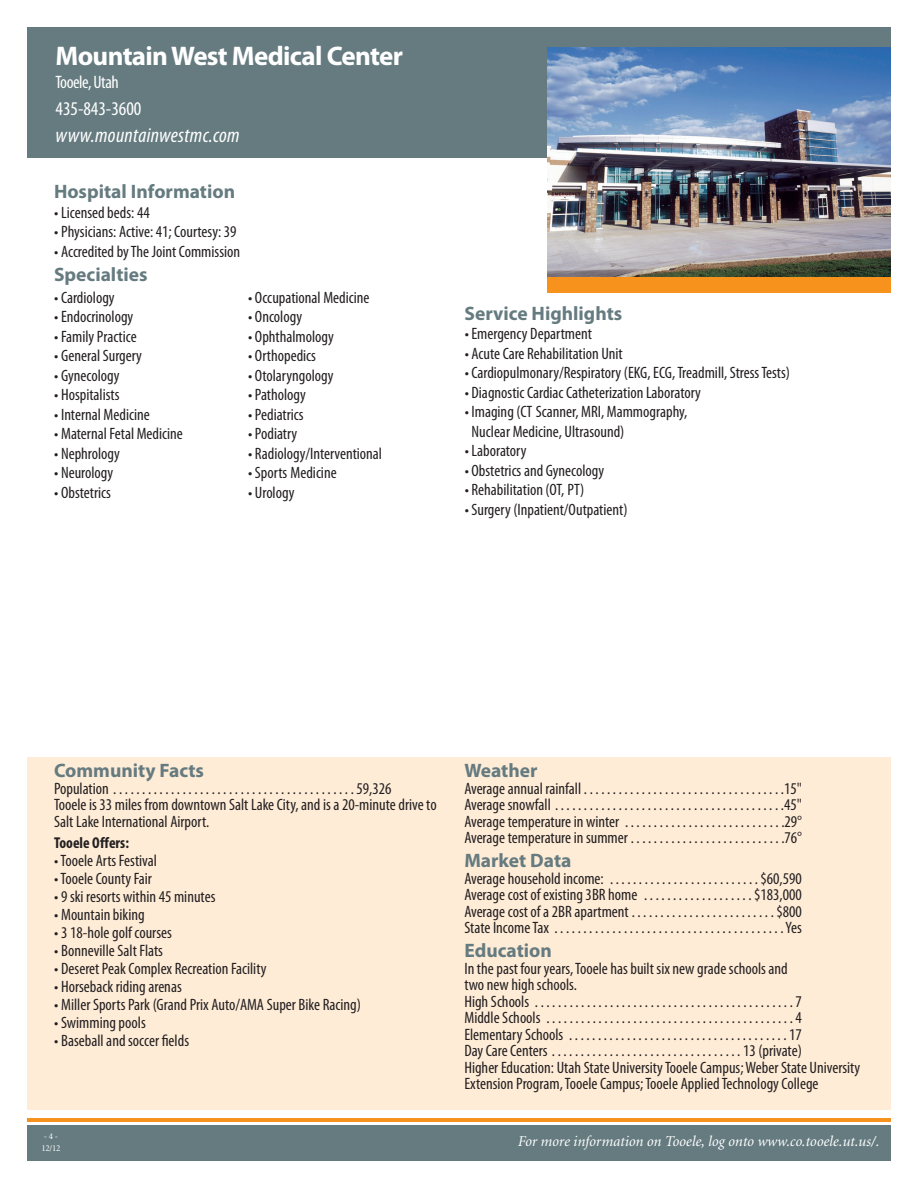
<style>
.page{position:relative;width:918px;height:1188px;background:#fff}
.page>*{position:absolute;margin:0;border:0;box-sizing:border-box;transform-origin:0 0}
.t1{font:700 27px "Myriad Pro";letter-spacing:-.025em;color:#fff}
.t2{font:italic condensed 21px "Myriad Pro";letter-spacing:.015em;color:#fff}
.t3{font:700 19.5px "Myriad Pro";color:#657b80}
.t4{font:condensed 19.5px "Myriad Pro";color:#fff}
.t5{font:condensed 18px "Myriad Pro";letter-spacing:-.025em;color:#fff}
.t6{font:condensed 16.5px/16.5px "Myriad Pro";color:#231f20}
.t7{font:700 condensed 15.75px "Myriad Pro";color:#231f20}
.t8{font:italic 15px "Minion";color:#fff}
.t9{font:9px/12px "Minion";color:#fff}
</style>
<div class="page">
<div style="left:27px;top:27px;width:864px;height:131px;background:#657b80"></div>
<div style="left:548px;top:277px;width:343px;height:15px;background:#f7931d"></div>
<div style="left:27px;top:1126px;width:864px;height:35px;background:#657b80"></div>
<hr style="left:27px;top:1118px;width:864px;height:4px;background:#f7931d">
<div style="left:27px;top:757px;width:864px;height:352px;background:#feecd7"></div>
<img style="left:548px;top:47px;width:343px;height:230px">
<h1 class="t1" style="left:56px;top:46px;width:349px">MountainWest Medical Center</h1>
<p class="t5" style="left:56px;top:75px;width:65px">Tooele,Utah</p>
<p class="t4" style="left:56px;top:101px;width:87px">435-843-3600</p>
<p class="t2" style="left:56px;top:127px;width:186px">www.mountainwestmc.com</p>
<p class="t3" style="left:54px;top:185px;width:183px">Hospital Information</p>
<p class="t6" style="left:54px;top:206px;width:97px">• Licensed beds: 44</p>
<p class="t6" style="left:54px;top:225px;width:184px">• Physicians: Active: 41; Courtesy: 39</p>
<p class="t6" style="left:54px;top:245px;width:187px">• Accredited byThe Joint Commission</p>
<p class="t3" style="left:54px;top:267px;width:95px">Specialties</p>
<p class="t6" style="left:54px;top:290px;width:62px">• Cardiology</p>
<p class="t6" style="left:54px;top:310px;width:81px">• Endocrinology</p>
<p class="t6" style="left:54px;top:329px;width:84px">• Family Practice</p>
<p class="t6" style="left:54px;top:349px;width:89px">• General Surgery</p>
<p class="t6" style="left:54px;top:368px;width:67px">• Gynecology</p>
<p class="t6" style="left:54px;top:388px;width:67px">• Hospitalists</p>
<p class="t6" style="left:54px;top:407px;width:97px">• Internal Medicine</p>
<p class="t6" style="left:54px;top:427px;width:130px">• Maternal Fetal Medicine</p>
<p class="t6" style="left:54px;top:446px;width:67px">• Nephrology</p>
<p class="t6" style="left:54px;top:466px;width:60px">• Neurology</p>
<p class="t6" style="left:54px;top:485px;width:58px">• Obstetrics</p>
<p class="t6" style="left:248px;top:290px;width:123px">• Occupational Medicine</p>
<p class="t6" style="left:248px;top:310px;width:55px">• Oncology</p>
<p class="t6" style="left:248px;top:329px;width:87px">• Ophthalmology</p>
<p class="t6" style="left:248px;top:349px;width:69px">• Orthopedics</p>
<p class="t6" style="left:248px;top:368px;width:87px">• Otolaryngology</p>
<p class="t6" style="left:248px;top:388px;width:59px">• Pathology</p>
<p class="t6" style="left:248px;top:407px;width:57px">• Pediatrics</p>
<p class="t6" style="left:248px;top:427px;width:51px">• Podiatry</p>
<p class="t6" style="left:248px;top:446px;width:135px">• Radiology/Interventional</p>
<p class="t6" style="left:248px;top:466px;width:90px">• Sports Medicine</p>
<p class="t6" style="left:248px;top:485px;width:48px">• Urology</p>
<p class="t3" style="left:464px;top:306px;width:159px">Service Highlights</p>
<p class="t6" style="left:465px;top:327px;width:129px">• Emergency Department</p>
<p class="t6" style="left:465px;top:346px;width:160px">• Acute Care Rehabilitation Unit</p>
<p class="t6" style="left:465px;top:366px;width:327px">• Cardiopulmonary/Respiratory (EKG, ECG,Treadmill, StressTests)</p>
<p class="t6" style="left:465px;top:385px;width:238px">• Diagnostic Cardiac Catheterization Laboratory</p>
<p class="t6" style="left:472px;top:403px;width:217px;line-height:19.5px;text-indent:-7px">• Imaging (CT Scanner, MRI, Mammography,<br>Nuclear Medicine, Ultrasound)</p>
<p class="t6" style="left:465px;top:444px;width:63px">• Laboratory</p>
<p class="t6" style="left:465px;top:463px;width:141px">• Obstetrics and Gynecology</p>
<p class="t6" style="left:465px;top:483px;width:121px">• Rehabilitation (OT, PT)</p>
<p class="t6" style="left:465px;top:502px;width:164px">• Surgery (Inpatient/Outpatient)</p>
<p class="t3" style="left:54px;top:764px;width:152px">Community Facts</p>
<p class="t6" style="left:54px;top:782px;width:384px">Population . . . . . . . . . . . . . . . . . . . . . . . . . . . . . . . . . . . . . . . . . . 59,326<br>Tooele is 33 miles from downtown Salt Lake City, and is a 20-minute drive to<br>Salt Lake International Airport.</p>
<p class="t7" style="left:54px;top:837px;width:77px">Tooele Offers:</p>
<p class="t6" style="left:54px;top:854px;width:104px">•Tooele Arts Festival</p>
<p class="t6" style="left:54px;top:872px;width:99px">•Tooele County Fair</p>
<p class="t6" style="left:54px;top:890px;width:163px">• 9 ski resorts within 45 minutes</p>
<p class="t6" style="left:54px;top:908px;width:92px">• Mountain biking</p>
<p class="t6" style="left:54px;top:926px;width:119px">• 3 18-hole golf courses</p>
<p class="t6" style="left:54px;top:944px;width:110px">• Bonneville Salt Flats</p>
<p class="t6" style="left:54px;top:962px;width:214px">• Deseret Peak Complex Recreation Facility</p>
<p class="t6" style="left:54px;top:980px;width:129px">• Horseback riding arenas</p>
<p class="t6" style="left:54px;top:998px;width:308px">• Miller Sports Park (Grand Prix Auto/AMA Super Bike Racing)</p>
<p class="t6" style="left:54px;top:1016px;width:93px">• Swimming pools</p>
<p class="t6" style="left:54px;top:1034px;width:136px">• Baseball and soccer fields</p>
<p class="t9" style="left:41px;top:1131px;width:21px">-4-<br>12/12</p>
<p class="t3" style="left:464px;top:764px;width:75px">Weather</p>
<p class="t6" style="left:464px;top:782px;width:339px;text-align:justify">Average annual rainfall . . . . . . . . . . . . . . . . . . . . . . . . . . . . . . . . . . .15" Average snowfall . . . . . . . . . . . . . . . . . . . . . . . . . . . . . . . . . . . . . . . .45" Average temperature in winter . . . . . . . . . . . . . . . . . . . . . . . . . . . .29° Average temperature in summer . . . . . . . . . . . . . . . . . . . . . . . . . . .76°</p>
<p class="t3" style="left:464px;top:854px;width:109px">Market Data</p>
<p class="t6" style="left:464px;top:872px;width:339px;text-align:justify">Average household income: . . . . . . . . . . . . . . . . . . . . . . . . . . $60,590<br>Average cost of existing 3BR home . . . . . . . . . . . . . . . . . . . $183,000<br>Average cost of a 2BR apartment . . . . . . . . . . . . . . . . . . . . . . . . . $800<br>State IncomeTax . . . . . . . . . . . . . . . . . . . . . . . . . . . . . . . . . . . . . . . .Yes</p>
<p class="t3" style="left:464px;top:944px;width:89px">Education</p>
<p class="t6" style="left:464px;top:962px;width:397px">In the past four years,Tooele has built six new grade schools and<br>two new high schools.<br>High Schools . . . . . . . . . . . . . . . . . . . . . . . . . . . . . . . . . . . . . . . . . . . . . 7<br>Middle Schools . . . . . . . . . . . . . . . . . . . . . . . . . . . . . . . . . . . . . . . . . . . 4<br>Elementary Schools . . . . . . . . . . . . . . . . . . . . . . . . . . . . . . . . . . . . . . 17<br>Day Care Centers . . . . . . . . . . . . . . . . . . . . . . . . . . . . . . . . . 13 (private)<br>Higher Education: Utah State UniversityTooele Campus;Weber State University Extension Program,Tooele Campus;Tooele AppliedTechnology College</p>
<p class="t8" style="left:517px;top:1135px;width:363px">For more information on Tooele, log onto www.co.tooele.ut.us/.</p>
</div>
